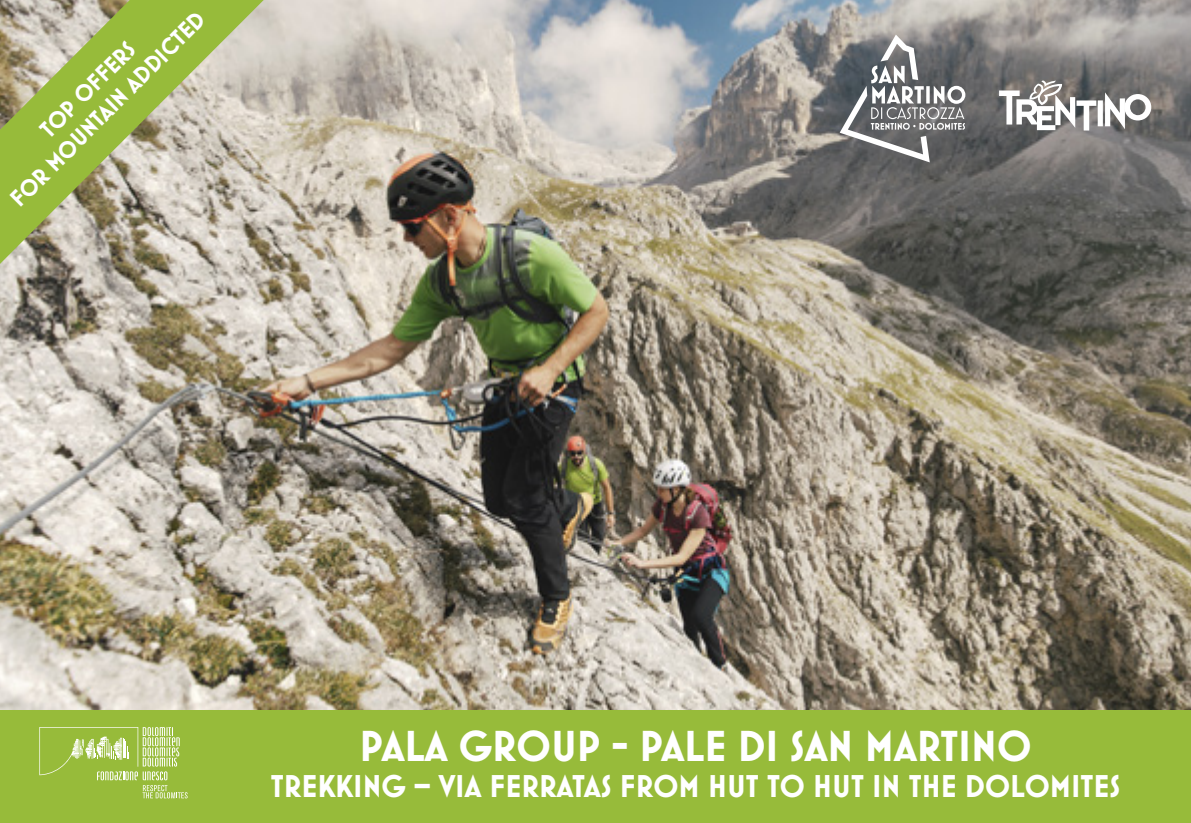
<style>
.page{position:relative;width:1191px;height:823px;background:#fff}
.page>*{position:absolute;margin:0;border:0;box-sizing:border-box;transform-origin:0 0}
.t1{font:700 44px "Mostra Nuova";color:#fff}
.t2{font:700 32px "Mostra Nuova";color:#fff}
.t3{font:700 24px/28px "Mostra Nuova";color:#fff;text-align:center}
</style>
<div class="page">
<img style="left:0;top:0;width:1191px;height:709px">
<svg style="left:999px;top:80px;width:152px;height:50px"></svg>
<div style="left:0;top:709px;width:1191px;height:113px;background:#97bb3a"></div>
<svg style="left:0;top:0;width:264px;height:264px;background:#b0b87f"></svg>
<svg style="left:839px;top:35px;width:126px;height:127px;background:#7f8082"></svg>
<svg style="left:39px;top:727px;width:149px;height:71px"></svg>
<p class="t3" style="left:-16px;top:173px;width:266px;rotate:-45deg">TOP OFFERS<br>FOR MOUNTAIN ADDICTED</p>
<h1 class="t1" style="left:359px;top:719px;width:673px">PALA GROUP - PALE DI SAN MARTINO</h1>
<p class="t2" style="left:271px;top:766px;width:851px">TREKKING – VIA FERRATAS FROM HUT TO HUT IN THE DOLOMITES</p>
</div>
